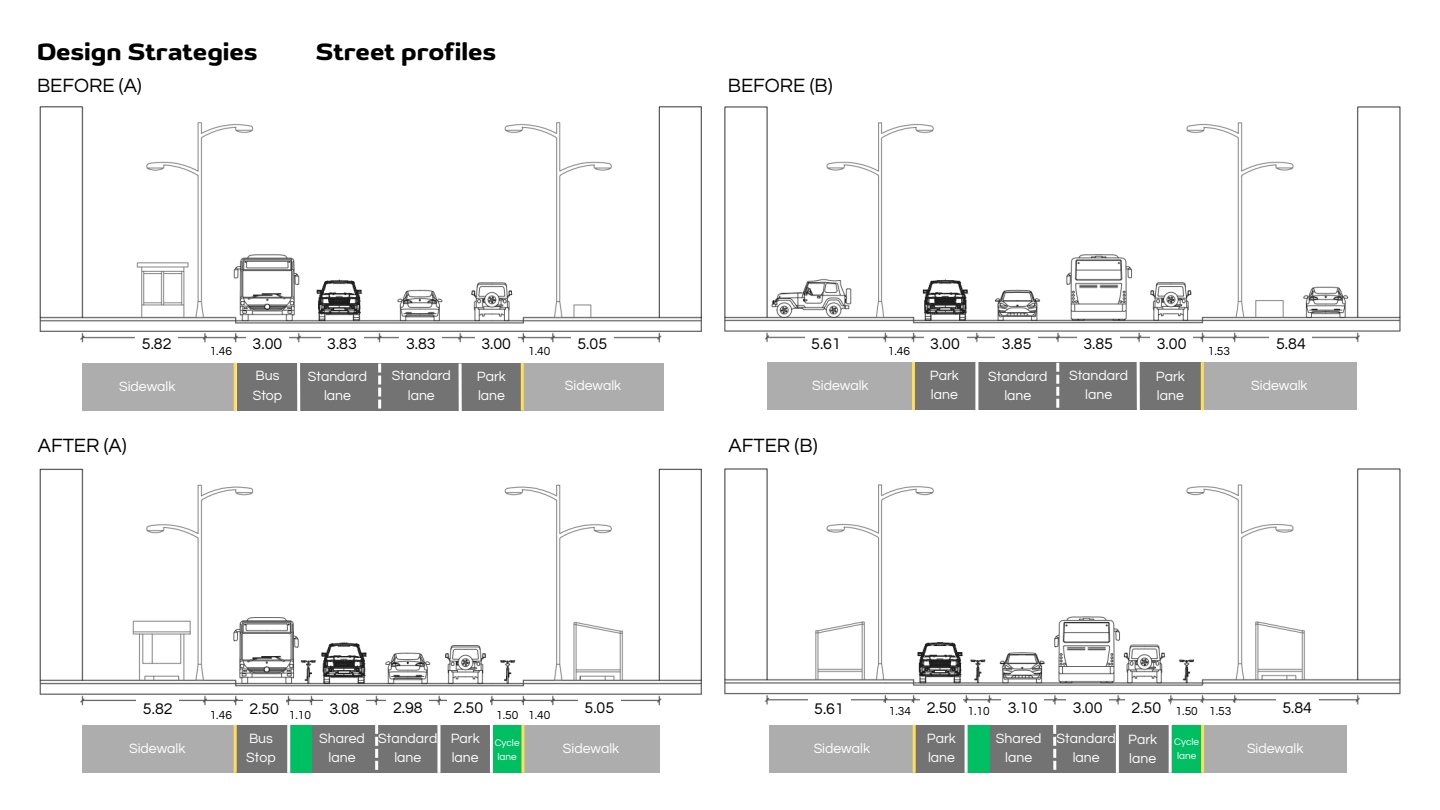
<style>
.page{position:relative;width:1440px;height:810px;background:#fff}
.page>*{position:absolute;margin:0;border:0;box-sizing:border-box;transform-origin:0 0}
.t1{font:26px "Dumondi Bo SE";color:#000}
.t2{font:20px "Questrial";color:#000}
.t3{font:16px "Questrial";color:#000}
.t4{font:14px/19.5px "Questrial";color:#fff;text-align:center}
.t5{font:12px "Questrial";color:#000}
.t6{font:10px/13.5px "Questrial";color:#fff}
</style>
<div class="page">
<img style="left:39px;top:106px;width:663px;height:237px">
<img style="left:724px;top:106px;width:677px;height:237px">
<div style="left:136px;top:334px;width:42px;height:22px;background:#fff"></div>
<div style="left:246px;top:334px;width:43px;height:22px;background:#fff"></div>
<div style="left:321px;top:334px;width:42px;height:22px;background:#fff"></div>
<div style="left:400px;top:334px;width:42px;height:22px;background:#fff"></div>
<div style="left:475px;top:334px;width:42px;height:22px;background:#fff"></div>
<div style="left:571px;top:334px;width:43px;height:22px;background:#fff"></div>
<img style="left:39px;top:468px;width:663px;height:238px">
<div style="left:243px;top:699px;width:42px;height:22px;background:#fff"></div>
<div style="left:447px;top:697px;width:43px;height:23px;background:#fff"></div>
<div style="left:578px;top:697px;width:43px;height:23px;background:#fff"></div>
<div style="left:82px;top:725px;width:159px;height:48px;background:#adadad"></div>
<div style="left:137px;top:699px;width:42px;height:22px;background:#fff"></div>
<div style="left:491px;top:725px;width:32px;height:48px;background:#00bf63"></div>
<div style="left:523px;top:725px;width:136px;height:48px;background:#adadad"></div>
<div style="left:235px;top:725px;width:256px;height:48px;background:#737373"></div>
<div style="left:289px;top:725px;width:23px;height:48px;background:#00bf63"></div>
<svg style="left:375px;top:725px;width:3px;height:45px"></svg>
<hr style="left:490px;top:725px;width:3px;height:48px;background:#fff">
<hr style="left:521px;top:725px;width:3px;height:48px;background:#ffde59">
<hr style="left:287px;top:725px;width:3px;height:48px;background:#fff">
<hr style="left:437px;top:725px;width:3px;height:48px;background:#fff">
<hr style="left:234px;top:725px;width:3px;height:48px;background:#ffde59">
<div style="left:323px;top:699px;width:43px;height:22px;background:#fff"></div>
<div style="left:387px;top:697px;width:42px;height:23px;background:#fff"></div>
<img style="left:724px;top:468px;width:677px;height:237px">
<div style="left:920px;top:697px;width:43px;height:23px;background:#fff"></div>
<div style="left:1125px;top:697px;width:43px;height:23px;background:#fff"></div>
<div style="left:1276px;top:697px;width:43px;height:23px;background:#fff"></div>
<div style="left:808px;top:699px;width:42px;height:22px;background:#fff"></div>
<div style="left:884px;top:703px;width:32px;height:17px;background:#fff"></div>
<div style="left:1001px;top:697px;width:43px;height:23px;background:#fff"></div>
<div style="left:1067px;top:697px;width:42px;height:23px;background:#fff"></div>
<div style="left:1204px;top:703px;width:32px;height:17px;background:#fff"></div>
<div style="left:1171px;top:703px;width:32px;height:17px;background:#fff"></div>
<div style="left:963px;top:703px;width:32px;height:17px;background:#fff"></div>
<div style="left:770px;top:725px;width:144px;height:48px;background:#adadad"></div>
<div style="left:1170px;top:725px;width:33px;height:48px;background:#00bf63"></div>
<div style="left:1203px;top:725px;width:144px;height:48px;background:#adadad"></div>
<div style="left:914px;top:725px;width:257px;height:48px;background:#737373"></div>
<div style="left:966px;top:725px;width:23px;height:48px;background:#00bf63"></div>
<svg style="left:1053px;top:725px;width:3px;height:45px"></svg>
<hr style="left:1169px;top:725px;width:3px;height:48px;background:#fff">
<hr style="left:1201px;top:725px;width:3px;height:48px;background:#ffde59">
<hr style="left:965px;top:725px;width:3px;height:48px;background:#fff">
<hr style="left:1116px;top:725px;width:3px;height:48px;background:#fff">
<hr style="left:913px;top:725px;width:3px;height:48px;background:#ffde59">
<div style="left:924px;top:334px;width:42px;height:22px;background:#fff"></div>
<div style="left:1150px;top:334px;width:43px;height:22px;background:#fff"></div>
<div style="left:1270px;top:334px;width:42px;height:22px;background:#fff"></div>
<div style="left:805px;top:334px;width:42px;height:22px;background:#fff"></div>
<div style="left:1202px;top:362px;width:155px;height:48px;background:#adadad"></div>
<div style="left:911px;top:362px;width:291px;height:48px;background:#737373"></div>
<hr style="left:1137px;top:362px;width:3px;height:48px;background:#fff">
<div style="left:995px;top:334px;width:43px;height:22px;background:#fff"></div>
<div style="left:1077px;top:334px;width:42px;height:22px;background:#fff"></div>
<hr style="left:1201px;top:362px;width:3px;height:48px;background:#ffde59">
<svg style="left:1056px;top:363px;width:3px;height:45px"></svg>
<div style="left:767px;top:362px;width:146px;height:48px;background:#adadad"></div>
<hr style="left:975px;top:362px;width:3px;height:48px;background:#fff">
<div style="left:522px;top:363px;width:142px;height:48px;background:#adadad"></div>
<div style="left:237px;top:363px;width:285px;height:48px;background:#737373"></div>
<hr style="left:521px;top:363px;width:3px;height:48px;background:#ffde59">
<div style="left:82px;top:363px;width:154px;height:48px;background:#adadad"></div>
<hr style="left:234px;top:363px;width:3px;height:48px;background:#ffde59">
<hr style="left:912px;top:362px;width:3px;height:48px;background:#ffde59">
<hr style="left:297px;top:363px;width:3px;height:48px;background:#fff">
<svg style="left:378px;top:364px;width:3px;height:45px"></svg>
<hr style="left:459px;top:364px;width:3px;height:48px;background:#fff">
<p class="t1" style="left:37px;top:36px;width:222px">Design Strategies</p>
<p class="t1" style="left:316px;top:36px;width:182px">Street profiles</p>
<p class="t2" style="left:37px;top:76px;width:106px">BEFORE (A)</p>
<p class="t2" style="left:728px;top:76px;width:106px">BEFORE (B)</p>
<p class="t3" style="left:142px;top:336px;width:31px">5.82</p>
<p class="t3" style="left:253px;top:336px;width:31px">3.00</p>
<p class="t3" style="left:327px;top:336px;width:31px">3.83</p>
<p class="t3" style="left:406px;top:336px;width:31px">3.83</p>
<p class="t3" style="left:481px;top:336px;width:31px">3.00</p>
<p class="t3" style="left:578px;top:336px;width:31px">5.05</p>
<p class="t5" style="left:210px;top:345px;width:24px">1.46</p>
<p class="t5" style="left:528px;top:345px;width:24px">1.40</p>
<p class="t4" style="left:255px;top:366px;width:25px">Bus</p>
<p class="t4" style="left:392px;top:366px;width:61px">Standard</p>
<p class="t4" style="left:253px;top:386px;width:31px">Stop</p>
<p class="t4" style="left:478px;top:386px;width:28px">lane</p>
<p class="t4" style="left:477px;top:367px;width:30px">Park</p>
<p class="t4" style="left:308px;top:367px;width:61px">Standard</p>
<p class="t4" style="left:119px;top:377px;width:58px">Sidewalk</p>
<p class="t4" style="left:565px;top:376px;width:58px">Sidewalk</p>
<p class="t4" style="left:324px;top:386px;width:28px">lane</p>
<p class="t4" style="left:408px;top:386px;width:28px">lane</p>
<p class="t3" style="left:811px;top:336px;width:31px">5.61</p>
<p class="t3" style="left:930px;top:336px;width:31px">3.00</p>
<p class="t3" style="left:1157px;top:336px;width:31px">3.00</p>
<p class="t3" style="left:1276px;top:336px;width:31px">5.84</p>
<p class="t5" style="left:888px;top:345px;width:24px">1.46</p>
<p class="t4" style="left:1085px;top:385px;width:28px">lane</p>
<p class="t3" style="left:1002px;top:336px;width:31px">3.85</p>
<p class="t3" style="left:1083px;top:336px;width:31px">3.85</p>
<p class="t5" style="left:1208px;top:345px;width:24px">1.53</p>
<p class="t4" style="left:930px;top:366px;width:30px">Park</p>
<p class="t4" style="left:1069px;top:366px;width:61px">Standard</p>
<p class="t4" style="left:931px;top:385px;width:28px">lane</p>
<p class="t4" style="left:1157px;top:386px;width:28px">lane</p>
<p class="t4" style="left:988px;top:367px;width:61px">Standard</p>
<p class="t4" style="left:1156px;top:367px;width:30px">Park</p>
<p class="t4" style="left:1251px;top:376px;width:58px">Sidewalk</p>
<p class="t4" style="left:812px;top:376px;width:58px">Sidewalk</p>
<p class="t4" style="left:1004px;top:386px;width:28px">lane</p>
<p class="t2" style="left:38px;top:435px;width:91px">AFTER (A)</p>
<p class="t2" style="left:729px;top:435px;width:91px">AFTER (B)</p>
<p class="t3" style="left:814px;top:701px;width:31px">5.61</p>
<p class="t5" style="left:889px;top:705px;width:24px">1.34</p>
<p class="t3" style="left:927px;top:699px;width:31px">2.50</p>
<p class="t5" style="left:968px;top:705px;width:24px">1.10</p>
<p class="t3" style="left:1008px;top:699px;width:31px">3.10</p>
<p class="t3" style="left:1073px;top:699px;width:31px">3.00</p>
<p class="t3" style="left:1132px;top:699px;width:31px">2.50</p>
<p class="t5" style="left:1176px;top:705px;width:24px">1.50</p>
<p class="t5" style="left:1209px;top:705px;width:24px">1.53</p>
<p class="t3" style="left:1282px;top:699px;width:31px">5.84</p>
<p class="t4" style="left:996px;top:729px;width:47px">Shared lane</p>
<p class="t3" style="left:143px;top:701px;width:31px">5.82</p>
<p class="t3" style="left:249px;top:701px;width:31px">2.50</p>
<p class="t3" style="left:454px;top:699px;width:31px">2.50</p>
<p class="t3" style="left:585px;top:699px;width:31px">5.05</p>
<p class="t5" style="left:210px;top:709px;width:24px">1.46</p>
<p class="t4" style="left:319px;top:729px;width:47px">Shared lane</p>
<p class="t3" style="left:330px;top:701px;width:31px">3.08</p>
<p class="t3" style="left:393px;top:699px;width:31px">2.98</p>
<p class="t5" style="left:289px;top:709px;width:24px">1.10</p>
<p class="t5" style="left:496px;top:709px;width:24px">1.50</p>
<p class="t5" style="left:528px;top:709px;width:24px">1.40</p>
<p class="t4" style="left:814px;top:739px;width:58px">Sidewalk</p>
<p class="t4" style="left:927px;top:729px;width:30px;text-align:left">Park lane</p>
<p class="t4" style="left:1057px;top:729px;width:61px">Standard</p>
<p class="t4" style="left:249px;top:729px;width:25px">Bus</p>
<p class="t4" style="left:378px;top:729px;width:61px">Standard</p>
<p class="t4" style="left:246px;top:748px;width:31px">Stop</p>
<p class="t4" style="left:452px;top:748px;width:28px">lane</p>
<p class="t4" style="left:451px;top:729px;width:30px">Park</p>
<p class="t4" style="left:1128px;top:730px;width:30px">Park</p>
<p class="t6" style="left:1174px;top:735px;width:26px">Cycle lane</p>
<p class="t6" style="left:495px;top:736px;width:26px">Cycle lane</p>
<p class="t4" style="left:129px;top:739px;width:58px">Sidewalk</p>
<p class="t4" style="left:563px;top:739px;width:58px">Sidewalk</p>
<p class="t4" style="left:1247px;top:739px;width:58px">Sidewalk</p>
<p class="t4" style="left:1073px;top:748px;width:28px">lane</p>
<p class="t4" style="left:394px;top:748px;width:28px">lane</p>
<p class="t4" style="left:1129px;top:749px;width:28px">lane</p>
</div>
